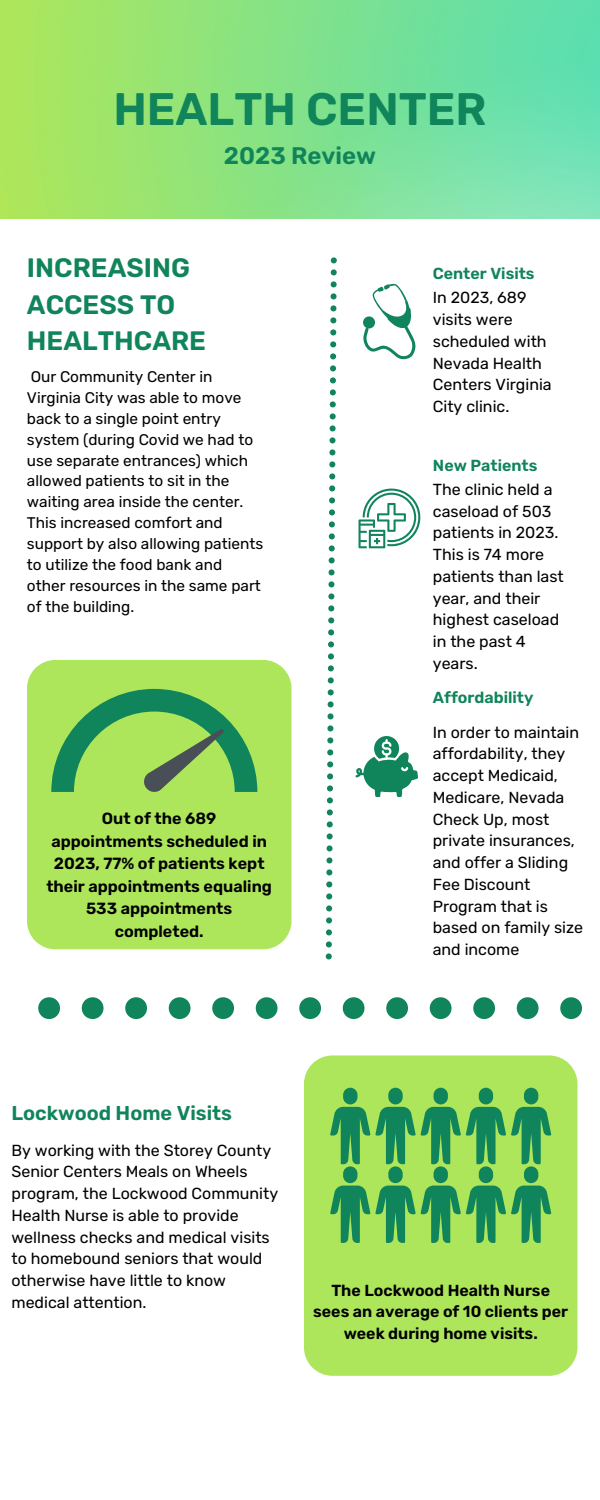
<style>
.page{position:relative;width:600px;height:1500px;background:#fff}
.page>*{position:absolute;margin:0;border:0;box-sizing:border-box;transform-origin:0 0}
.t1{font:600 45.5px "Rubik";color:#10845a}
.t2{font:600 26.7px/36.8px "Rubik";color:#10845a}
.t3{font:600 24px "Rubik";color:#10845a}
.t4{font:600 20px "Rubik";color:#10845a}
.t5{font:600 16.2px/22.5px "Rubik";color:#000;text-align:center}
.t6{font:16px/21.8px "Rubik";color:#000}
.t7{font:600 16px/21.8px "Rubik";color:#000;text-align:center}
.t8{font:600 16px "Rubik";color:#10845a}
.t9{font:15.4px/20.9px "Rubik";color:#000}
</style>
<div class="page">
<img style="left:0;top:0;width:600px;height:219px">
<svg style="left:326px;top:257px;width:11px;height:702px"></svg>
<svg style="left:38px;top:997px;width:544px;height:22px"></svg>
<div style="left:304px;top:1055px;width:274px;height:321px;background:#ade65b"></div>
<svg style="left:363px;top:284px;width:53px;height:76px"></svg>
<svg style="left:359px;top:489px;width:61px;height:59px"></svg>
<svg style="left:330px;top:1088px;width:221px;height:155px;background:#64b95a"></svg>
<svg style="left:356px;top:736px;width:62px;height:61px"></svg>
<div style="left:27px;top:660px;width:265px;height:289px;background:#ade65b"></div>
<svg style="left:51px;top:689px;width:206px;height:103px;background:#77bf5a"></svg>
<p class="t1" style="left:113px;top:83px;width:375px">HEALTH CENTER</p>
<h5 class="t3" style="left:224px;top:141px;width:154px">2023 Review</h5>
<h1 class="t2" style="left:27px;top:249px;width:181px">INCREASING<br>ACCESS TO<br>HEALTHCARE</h1>
<h3 class="t8" style="left:433px;top:264px;width:103px">Center Visits</h3>
<h5 class="t6" style="left:433px;top:287px;width:120px">In 2023, 689 visits were scheduled with<br>Nevada Health<br>Centers Virginia<br>City clinic.</h5>
<h5 class="t9" style="left:27px;top:366px;width:238px">Our Community Center in<br>Virginia City was able to move back to a single point entry system (during Covid we had to use separate entrances) which allowed patients to sit in the waiting area inside the center.<br>This increased comfort and support by also allowing patients to utilize the food bank and other resources in the same part of the building.</h5>
<h2 class="t8" style="left:433px;top:456px;width:106px">New Patients</h2>
<p class="t6" style="left:433px;top:478px;width:133px">The clinic held a caseload of 503 patients in 2023.<br>This is 74 more patients than last year, and their highest caseload in the past 4 years.</p>
<p class="t5" style="left:46px;top:808px;width:227px">Out of the 689 appointments scheduled in<br>2023, 77% of patients kept their appointments equaling<br>533 appointments completed.</p>
<p class="t8" style="left:433px;top:688px;width:102px">Affordability</p>
<p class="t6" style="left:433px;top:721px;width:152px">In order to maintain affordability, they accept Medicaid,<br>Medicare, Nevada<br>Check Up, most private insurances, and offer a Sliding<br>Fee Discount<br>Program that is based on family size and income</p>
<h5 class="t4" style="left:11px;top:1101px;width:222px">Lockwood Home Visits</h5>
<p class="t6" style="left:11px;top:1139px;width:268px">By working with the Storey County<br>Senior Centers Meals on Wheels program, the Lockwood Community<br>Health Nurse is able to provide wellness checks and medical visits to homebound seniors that would otherwise have little to know medical attention.</p>
<p class="t7" style="left:313px;top:1279px;width:256px">The Lockwood Health Nurse sees an average of 10 clients per week during home visits.</p>
</div>
